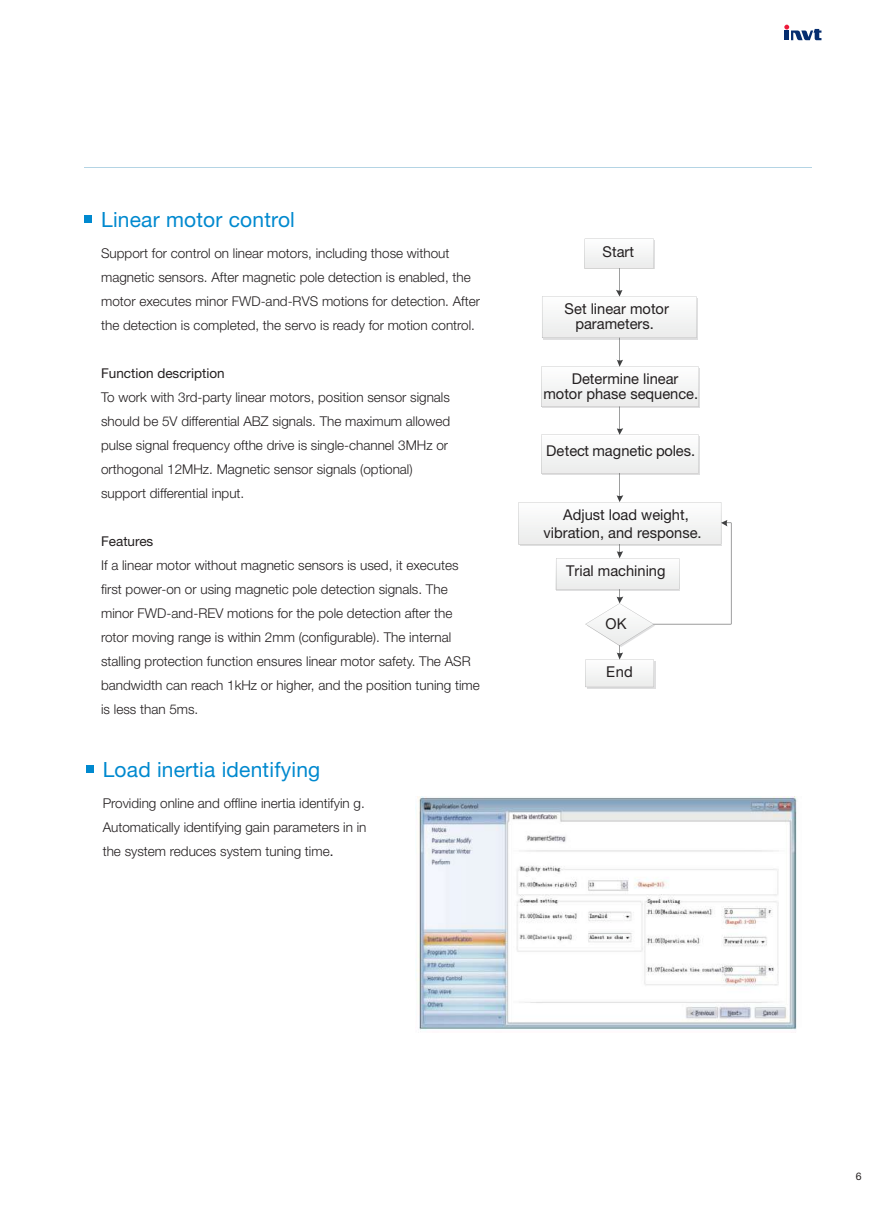
<style>
.page{position:relative;width:893px;height:1212px;background:#fff}
.page>*{position:absolute;margin:0;border:0;box-sizing:border-box;transform-origin:0 0}
.t1{font:21px "Helvetica Neue LT Std";letter-spacing:.01em;color:#0089cf}
.t2{font:15px/15.5px "Helvetica Neue LT Std";color:#231f20;text-align:center}
.t3{font:300 13.5px/24px "Helvetica Neue LT Std";color:#231f20}
.t4{font:13.5px "Helvetica Neue LT Std";color:#231f20}
.t5{font:10.5px "Helvetica Neue LT Std";color:#231f20}
.s1{font-weight:400}
</style>
<div class="page">
<svg style="left:784px;top:25px;width:37px;height:15px"></svg>
<div style="left:86px;top:765px;width:8px;height:8px;background:#0089cf"></div>
<img style="left:415px;top:796px;width:382px;height:235px">
<hr style="left:84px;top:167px;width:728px;height:1px;background:#b4d4e4">
<div style="left:84px;top:216px;width:8px;height:7px;background:#0089cf"></div>
<div style="left:587px;top:661px;width:68px;height:27px;background:#d5d5d6"></div>
<svg style="left:519px;top:239px;width:212px;height:448px"></svg>
<h1 class="t1" style="left:101px;top:207px;width:195px">Linear motor control</h1>
<p class="t3" style="left:101px;top:241px;width:380px">Support for control on linear motors, including those without magnetic sensors. After magnetic pole detection is enabled, the motor executes minor FWD-and-RVS motions for detection. After the detection is completed, the servo is ready for motion control.</p>
<p class="t4" style="left:101px;top:365px;width:125px">Function description</p>
<p class="t3" style="left:101px;top:385px;width:351px">To work with 3rd-party linear motors, position sensor signals should be 5V differential ABZ signals. The maximum allowed pulse signal frequency ofthe drive is single-channel 3MHz or orthogonal 12MHz. Magnetic sensor signals (optional) support differential input.</p>
<p class="t4" style="left:101px;top:533px;width:54px">Features</p>
<p class="t3" style="left:101px;top:553px;width:380px">If a linear motor without magnetic sensors is used, it executes first power-on or using magnetic pole detection signals. The minor FWD-and-REV motions for the pole detection after the rotor moving range is within 2mm (configurable). The internal stalling protection function ensures linear motor safety. The ASR bandwidth can reach 1kHz or higher, and the position tuning time is less than 5ms.</p>
<h1 class="t1" style="left:103px;top:756px;width:219px">Load inertia identifying</h1>
<p class="t3" style="left:103px;top:790px;width:265px">Providing online and offline inertia identifyin g.<br>Automatically identifying gain parameters in in the system reduces system tuning time<span class="s1">.</span></p>
<p class="t2" style="left:603px;top:244px;width:33px">Start</p>
<p class="t2" style="left:565px;top:300px;width:106px">Set linear motor</p>
<p class="t2" style="left:575px;top:316px;width:80px">parameters.</p>
<p class="t2" style="left:543px;top:370px;width:156px">Determine linear<br>motor phase sequence.</p>
<p class="t2" style="left:546px;top:442px;width:151px">Detect magnetic poles.</p>
<p class="t2" style="left:563px;top:506px;width:127px">Adjust load weight,</p>
<p class="t2" style="left:544px;top:524px;width:160px">vibration, and response.</p>
<p class="t2" style="left:566px;top:563px;width:101px">Trial machining</p>
<p class="t2" style="left:605px;top:615px;width:23px">OK</p>
<p class="t2" style="left:606px;top:664px;width:28px">End</p>
<p class="t5" style="left:856px;top:1170px;width:7px">6</p>
</div>
